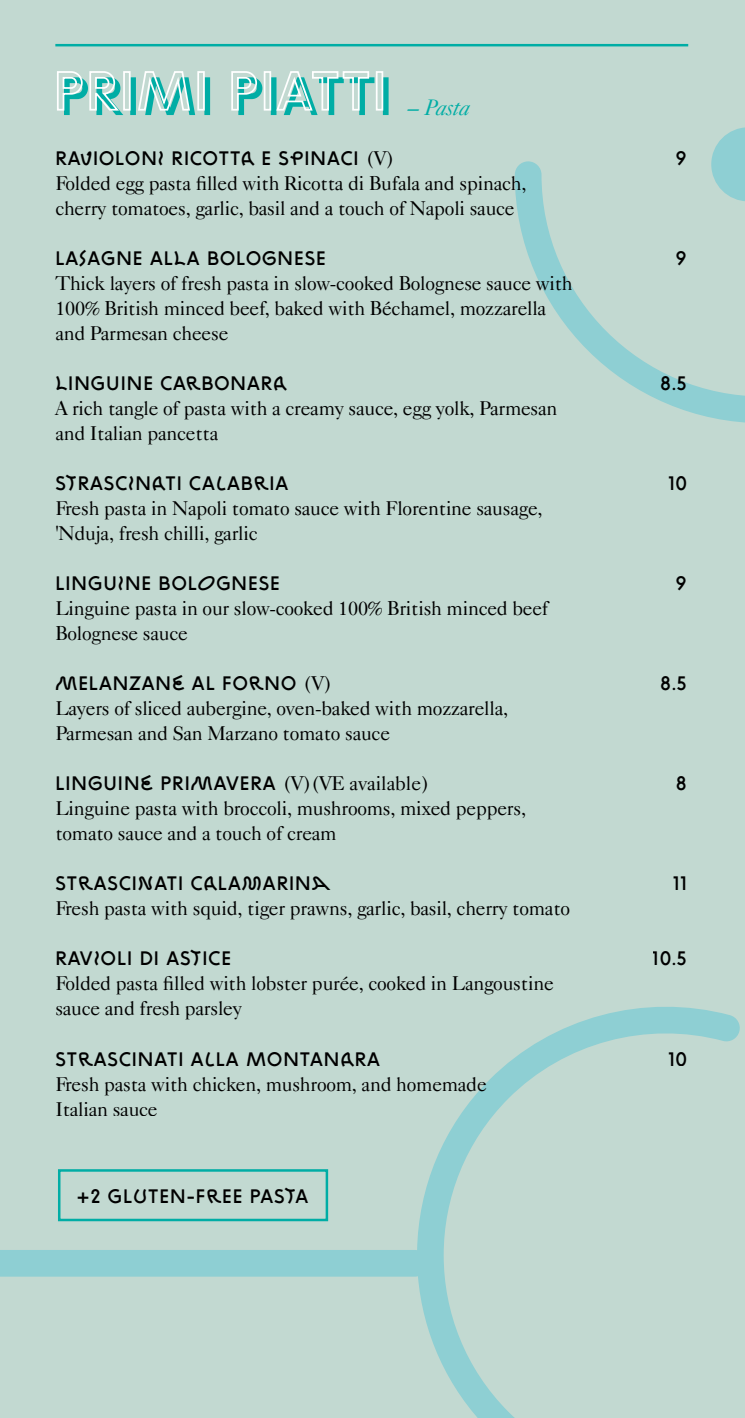
<style>
.page{position:relative;width:745px;height:1418px;background:#fff}
.page>*{position:absolute;margin:0;border:0;box-sizing:border-box;transform-origin:0 0}
.t1{font:italic 22.5px "Caslon 540 BT";color:#00ada5}
.t2{font:20px/25px "Caslon 540 BT";letter-spacing:-.01em;color:#000}
.t3{font:20px "ZIGZAG Not Rounded";letter-spacing:.05em;color:#000}
.s1{font-family:"Caslon 540 BT"}
</style>
<div class="page">
<div style="left:0;top:0;width:744px;height:1417px;background:#c2d9d1"></div>
<svg style="left:515px;top:127px;width:229px;height:296px"></svg>
<svg style="left:0;top:1007px;width:740px;height:410px"></svg>
<hr style="left:55px;top:44px;width:632px;height:2px;background:#00ada5">
<svg style="left:57px;top:71px;width:331px;height:44px"></svg>
<div style="left:58px;top:1169px;width:270px;height:52px;border:2px solid #00ada5"></div>
<p class="t1" style="left:407px;top:94px;width:64px">– Pasta</p>
<p class="t3" style="left:55px;top:147px;width:340px">RAVIOLONI RICOTTA E SPINACI <span class="s1">(V)</span></p>
<p class="t2" style="left:55px;top:171px;width:472px">Folded egg pasta filled with Ricotta di Bufala and spinach, cherry tomatoes, garlic, basil and a touch of Napoli sauce</p>
<p class="t3" style="left:55px;top:247px;width:272px">LASAGNE ALLA BOLOGNESE</p>
<p class="t2" style="left:55px;top:271px;width:518px">Thick layers of fresh pasta in slow-cooked Bolognese sauce with<br>100% British minced beef, baked with Béchamel, mozzarella and Parmesan cheese</p>
<p class="t3" style="left:55px;top:372px;width:233px">LINGUINE CARBONARA</p>
<p class="t2" style="left:55px;top:396px;width:503px">A rich tangle of pasta with a creamy sauce, egg yolk, Parmesan and Italian pancetta</p>
<p class="t3" style="left:55px;top:472px;width:234px">STRASCINATI CALABRIA</p>
<p class="t2" style="left:55px;top:496px;width:488px">Fresh pasta in Napoli tomato sauce with Florentine sausage, 'Nduja, fresh chilli, garlic</p>
<p class="t3" style="left:55px;top:572px;width:226px">LINGUINE BOLOGNESE</p>
<p class="t2" style="left:55px;top:596px;width:494px">Linguine pasta in our slow-cooked 100% British minced beef<br>Bolognese sauce</p>
<p class="t3" style="left:55px;top:672px;width:278px">MELANZANE AL FORNO <span class="s1">(V)</span></p>
<p class="t2" style="left:55px;top:696px;width:454px">Layers of sliced aubergine, oven-baked with mozzarella,<br>Parmesan and San Marzano tomato sauce</p>
<p class="t3" style="left:55px;top:772px;width:375px">LINGUINE PRIMAVERA <span class="s1">(V)(VE available)</span></p>
<p class="t2" style="left:55px;top:796px;width:472px">Linguine pasta with broccoli, mushrooms, mixed peppers, tomato sauce and a touch of cream</p>
<p class="t3" style="left:55px;top:872px;width:275px">STRASCINATI CALAMARINA</p>
<p class="t2" style="left:55px;top:896px;width:516px">Fresh pasta with squid, tiger prawns, garlic, basil, cherry tomato</p>
<p class="t3" style="left:55px;top:947px;width:177px">RAVIOLI DI ASTICE</p>
<p class="t2" style="left:55px;top:971px;width:499px">Folded pasta filled with lobster purée, cooked in Langoustine sauce and fresh parsley</p>
<p class="t3" style="left:55px;top:1047px;width:326px">STRASCINATI ALLA MONTANARA</p>
<p class="t2" style="left:55px;top:1071px;width:432px">Fresh pasta with chicken, mushroom, and homemade<br>Italian sauce</p>
<p class="t3" style="left:77px;top:1184px;width:233px">+2 GLUTEN-FREE PASTA</p>
<p class="t3" style="left:675px;top:147px;width:13px">9</p>
<p class="t3" style="left:675px;top:247px;width:13px">9</p>
<p class="t3" style="left:659px;top:372px;width:28px">8.5</p>
<p class="t3" style="left:668px;top:472px;width:20px">10</p>
<p class="t3" style="left:675px;top:572px;width:13px">9</p>
<p class="t3" style="left:659px;top:672px;width:28px">8.5</p>
<p class="t3" style="left:675px;top:772px;width:12px">8</p>
<p class="t3" style="left:672px;top:872px;width:15px">11</p>
<p class="t3" style="left:652px;top:947px;width:35px">10.5</p>
<p class="t3" style="left:668px;top:1047px;width:20px">10</p>
</div>
